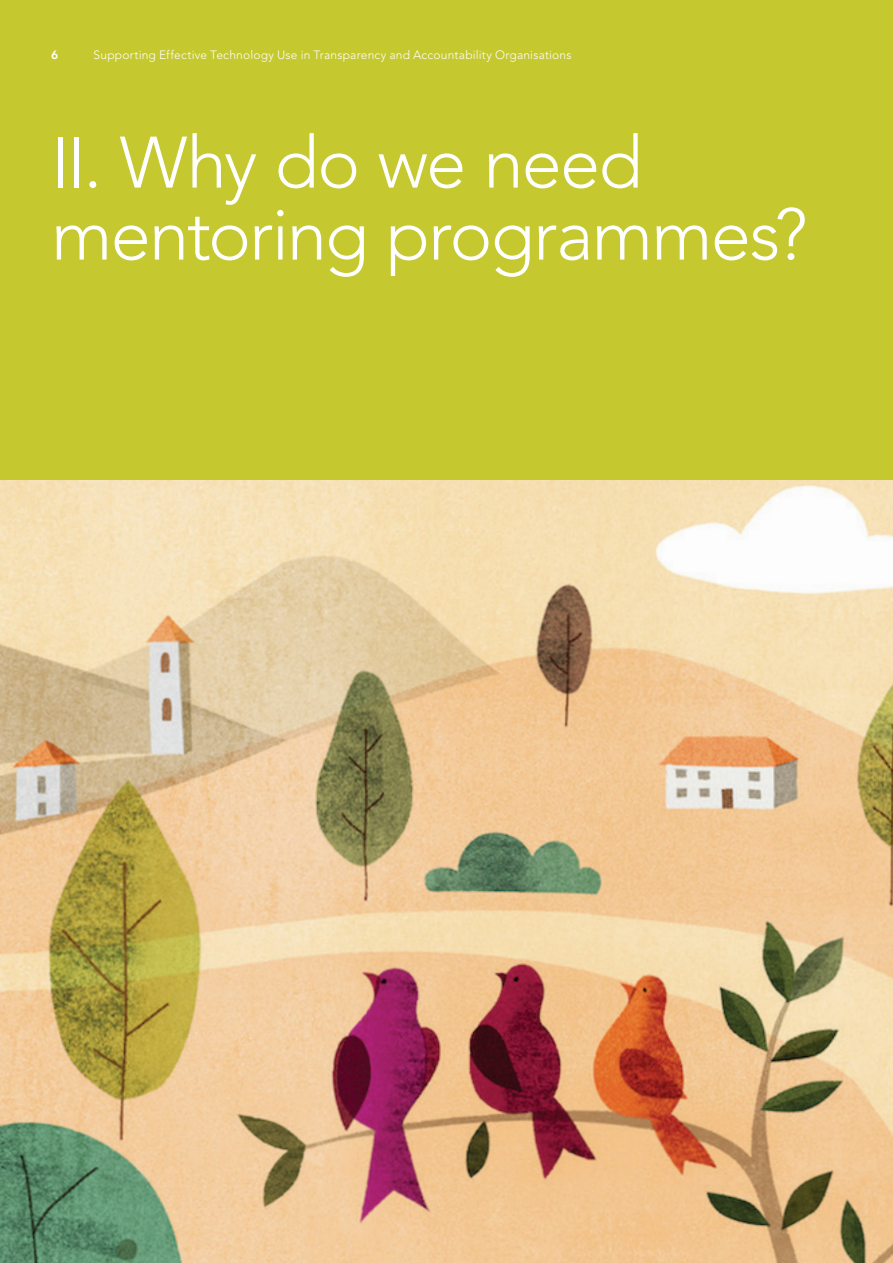
<style>
.page{position:relative;width:893px;height:1263px;background:#fff}
.page>*{position:absolute;margin:0;border:0;box-sizing:border-box;transform-origin:0 0}
.t1{font:300 72px/72px "Avenir LT Std";letter-spacing:-.025em;color:#fff}
.t2{font:300 12px "Avenir LT Std";letter-spacing:.015em;color:#fff}
.t3{font:800 12px "Avenir LT Std";color:#fff}
</style>
<div class="page">
<img style="left:0;top:480px;width:893px;height:783px">
<div style="left:0;top:0;width:893px;height:480px;background:#c5c82e"></div>
<p class="t3" style="left:51px;top:48px;width:9px">6</p>
<p class="t2" style="left:94px;top:48px;width:480px">Supporting Effective Technology Use in Transparency and Accountability Organisations</p>
<h1 class="t1" style="left:51px;top:127px;width:758px">II. Why do we need mentoring programmes?</h1>
</div>
